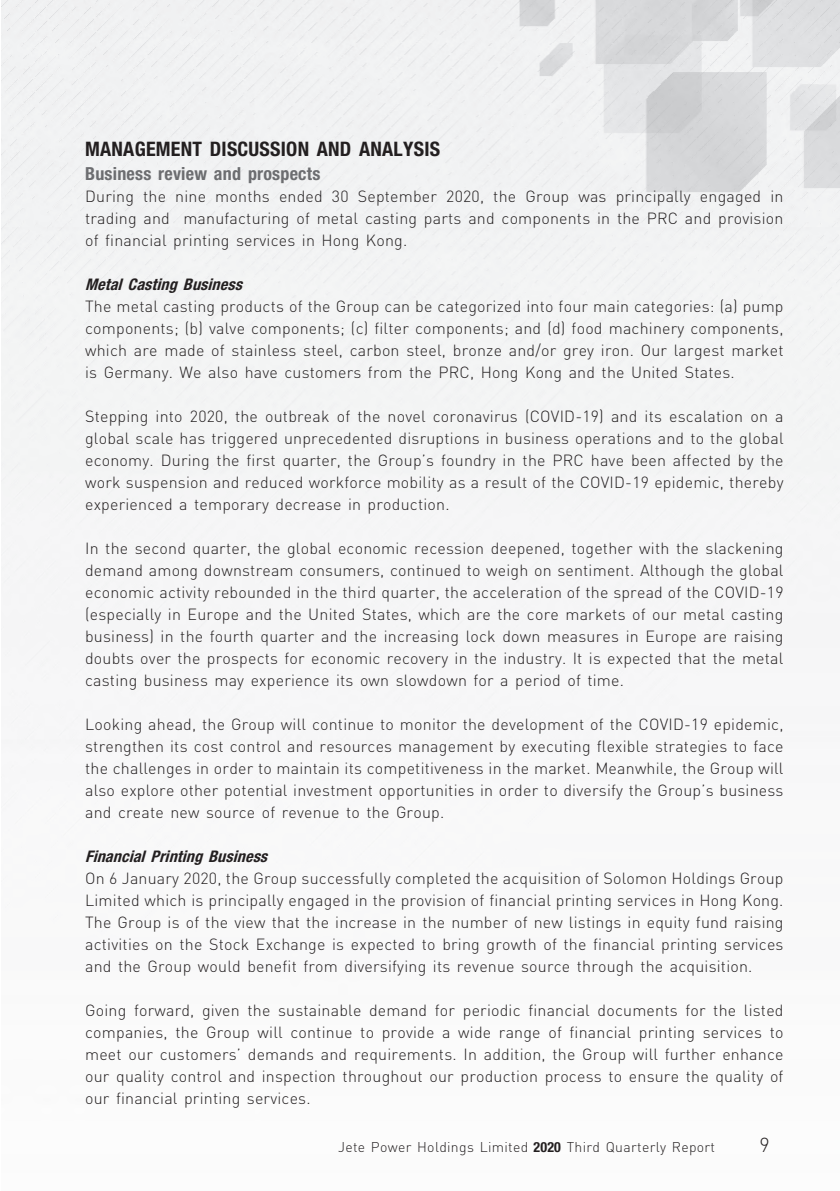
<style>
.page{position:relative;width:840px;height:1191px;background:#fff}
.page>*{position:absolute;margin:0;border:0;box-sizing:border-box;transform-origin:0 0}
._03_H1{font:700 condensed 20px "Helvetica Neue LT Std";letter-spacing:.01em;color:#231f20}
.t1{font:300 20px "DIN Pro";color:#231f20}
._04___H2{font:700 condensed 18px "Helvetica Neue LT Std";letter-spacing:.01em;color:#6c6d70}
._11_P0{font:300 16px/22px "DIN Pro";letter-spacing:.015em;color:#231f20;text-align:justify}
._05_____H3{font:italic 700 condensed 16px "Helvetica Neue LT Std";color:#231f20}
.t2{font:300 14px "DIN Pro";letter-spacing:.025em;color:#231f20}
.s1{font-family:"Helvetica Neue LT Std";font-weight:700;font-stretch:condensed}
</style>
<div class="page">
<div style="left:1px;top:0;width:838px;height:866px;background:#f4f5f5"></div>
<p class="_03_H1" style="left:85px;top:136px;width:356px">MANAGEMENT DISCUSSION AND ANALYSIS</p>
<p class="_04___H2" style="left:85px;top:162px;width:237px">Business review and prospects</p>
<p class="_11_P0" style="left:85px;top:184px;width:699px">During the nine months ended 30 September 2020, the Group was principally engaged in trading and manufacturing of metal casting parts and components in the PRC and provision of financial printing services in Hong Kong.</p>
<p class="_05_____H3" style="left:85px;top:274px;width:163px">Metal Casting Business</p>
<p class="_11_P0" style="left:85px;top:294px;width:699px">The metal casting products of the Group can be categorized into four main categories: (a) pump components; (b) valve components; (c) filter components; and (d) food machinery components, which are made of stainless steel, carbon steel, bronze and/or grey iron. Our largest market is Germany. We also have customers from the PRC, Hong Kong and the United States.</p>
<p class="_11_P0" style="left:85px;top:404px;width:699px">Stepping into 2020, the outbreak of the novel coronavirus (COVID-19) and its escalation on a global scale has triggered unprecedented disruptions in business operations and to the global economy. During the first quarter, the Group’s foundry in the PRC have been affected by the work suspension and reduced workforce mobility as a result of the COVID-19 epidemic, thereby experienced a temporary decrease in production.</p>
<p class="_11_P0" style="left:85px;top:536px;width:699px">In the second quarter, the global economic recession deepened, together with the slackening demand among downstream consumers, continued to weigh on sentiment. Although the global economic activity rebounded in the third quarter, the acceleration of the spread of the COVID-19 (especially in Europe and the United States, which are the core markets of our metal casting business) in the fourth quarter and the increasing lock down measures in Europe are raising doubts over the prospects for economic recovery in the industry. It is expected that the metal casting business may experience its own slowdown for a period of time.</p>
<p class="_11_P0" style="left:85px;top:712px;width:699px">Looking ahead, the Group will continue to monitor the development of the COVID-19 epidemic, strengthen its cost control and resources management by executing flexible strategies to face the challenges in order to maintain its competitiveness in the market. Meanwhile, the Group will also explore other potential investment opportunities in order to diversify the Group’s business and create new source of revenue to the Group.</p>
<p class="_05_____H3" style="left:85px;top:846px;width:188px">Financial Printing Business</p>
<p class="_11_P0" style="left:85px;top:866px;width:699px">On 6 January 2020, the Group successfully completed the acquisition of Solomon Holdings Group Limited which is principally engaged in the provision of financial printing services in Hong Kong.<br>The Group is of the view that the increase in the number of new listings in equity fund raising activities on the Stock Exchange is expected to bring growth of the financial printing services and the Group would benefit from diversifying its revenue source through the acquisition.</p>
<p class="_11_P0" style="left:85px;top:998px;width:699px">Going forward, given the sustainable demand for periodic financial documents for the listed companies, the Group will continue to provide a wide range of financial printing services to meet our customers’ demands and requirements. In addition, the Group will further enhance our quality control and inspection throughout our production process to ensure the quality of our financial printing services.</p>
<p class="t2" style="left:338px;top:1137px;width:378px">Jete Power Holdings Limited <span class="s1">2020</span> Third Quarterly Report</p>
<p class="t1" style="left:759px;top:1131px;width:12px">9</p>
</div>
